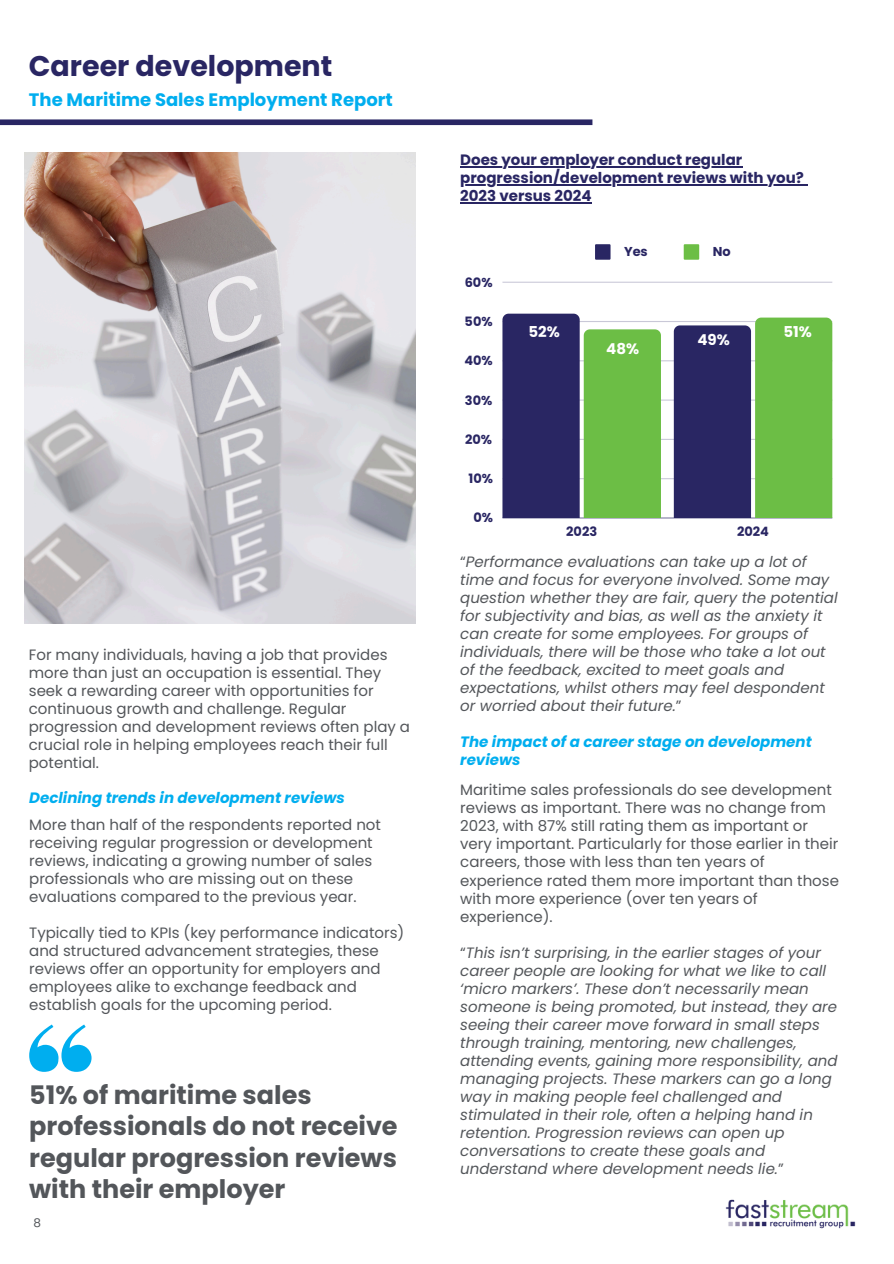
<style>
.page{position:relative;width:894px;height:1264px;background:#fff}
.page>*{position:absolute;margin:0;border:0;box-sizing:border-box;transform-origin:0 0}
.t1{font:700 28.5px "Poppins";color:#292663}
.t2{font:700 25.5px/31.5px "Poppins";color:#53565a}
.t3{font:700 18px "Poppins";color:#00aeef}
.t4{font:15px/18px "Poppins";color:#53565a}
.t5{font:italic 15px/18px "Poppins";color:#53565a}
.t6{font:700 15px/18px "Poppins";color:#292663}
.t7{font:italic 700 15px/18px "Poppins";color:#00aeef}
.t8{font:700 15px "Poppins";color:#fff}
.t9{font:700 12.9px "Poppins";color:#292663}
.t10{font:12px "Poppins";color:#53565a}
.s1{font-style:normal}
</style>
<div class="page">
<div style="left:0;top:119px;width:592px;height:6px;background:#292663"></div>
<img style="left:725px;top:1199px;width:131px;height:30px">
<img style="left:25px;top:152px;width:390px;height:471px">
<hr style="left:460px;top:166px;width:282px;height:1px;background:#292663">
<hr style="left:460px;top:184px;width:343px;height:1px;background:#292663">
<hr style="left:460px;top:202px;width:131px;height:1px;background:#292663">
<svg style="left:29px;top:1024px;width:62px;height:47px"></svg>
<svg style="left:595px;top:244px;width:15px;height:16px"></svg>
<svg style="left:683px;top:244px;width:16px;height:16px"></svg>
<hr style="left:502px;top:517px;width:330px;height:1px;background:#292663;opacity:.6">
<hr style="left:502px;top:478px;width:330px;height:1px;background:#292663;opacity:.25">
<hr style="left:502px;top:439px;width:330px;height:1px;background:#292663;opacity:.25">
<hr style="left:502px;top:399px;width:330px;height:1px;background:#292663;opacity:.25">
<hr style="left:502px;top:360px;width:330px;height:1px;background:#292663;opacity:.25">
<hr style="left:502px;top:321px;width:330px;height:1px;background:#c9c8d7">
<hr style="left:502px;top:282px;width:330px;height:1px;background:#d5d4e0">
<svg style="left:502px;top:314px;width:158px;height:204px;background:#557860"></svg>
<svg style="left:673px;top:317px;width:159px;height:201px;background:#547a5c"></svg>
<h4 class="t1" style="left:29px;top:46px;width:305px">Career development</h4>
<h4 class="t3" style="left:29px;top:87px;width:365px">The Maritime Sales Employment Report</h4>
<h4 class="t4" style="left:29px;top:645px;width:382px">For many individuals, having a job that provides more than just an occupation is essential. They seek a rewarding career with opportunities for continuous growth and challenge. Regular progression and development reviews often play a crucial role in helping employees reach their full potential.</h4>
<h4 class="t7" style="left:29px;top:789px;width:317px">Declining trends in development reviews</h4>
<p class="t4" style="left:29px;top:816px;width:353px">More than half of the respondents reported not receiving regular progression or development reviews, indicating a growing number of sales professionals who are missing out on these evaluations compared to the previous year.</p>
<p class="t4" style="left:29px;top:924px;width:376px">Typically tied to KPIs (key performance indicators) and structured advancement strategies, these reviews offer an opportunity for employers and employees alike to exchange feedback and establish goals for the upcoming period.</p>
<p class="t2" style="left:29px;top:1079px;width:370px">51% of maritime sales professionals do not receive regular progression reviews with their employer</p>
<h1 class="t10" style="left:33px;top:1214px;width:9px">8</h1>
<h4 class="t6" style="left:460px;top:151px;width:283px">Does your employer conduct regular</h4>
<h4 class="t6" style="left:460px;top:169px;width:345px">progression/development reviews with you?<br>2023 versus 2024</h4>
<p class="t9" style="left:464px;top:273px;width:29px">60%</p>
<p class="t9" style="left:464px;top:312px;width:29px">50%</p>
<p class="t9" style="left:464px;top:352px;width:30px">40%</p>
<p class="t9" style="left:465px;top:391px;width:29px">30%</p>
<p class="t9" style="left:465px;top:430px;width:28px">20%</p>
<p class="t9" style="left:468px;top:469px;width:26px">10%</p>
<p class="t9" style="left:473px;top:509px;width:21px">0%</p>
<p class="t8" style="left:528px;top:321px;width:33px">52%</p>
<p class="t9" style="left:624px;top:243px;width:25px">Yes</p>
<p class="t9" style="left:712px;top:243px;width:19px">No</p>
<h2 class="t8" style="left:606px;top:338px;width:34px">48%</h2>
<p class="t8" style="left:697px;top:330px;width:34px">49%</p>
<p class="t8" style="left:783px;top:321px;width:30px">51%</p>
<p class="t9" style="left:566px;top:522px;width:32px">2023</p>
<p class="t9" style="left:737px;top:522px;width:33px">2024</p>
<p class="t5" style="left:460px;top:552px;width:379px"><span class="s1">“</span>Performance evaluations can take up a lot of time and focus for everyone involved. Some may question whether they are fair, query the potential for subjectivity and bias, as well as the anxiety it can create for some employees. For groups of individuals, there will be those who take a lot out of the feedback, excited to meet goals and expectations, whilst others may feel despondent or worried about their future.<span class="s1">”</span></p>
<h4 class="t7" style="left:460px;top:732px;width:353px">The impact of a career stage on development reviews</h4>
<p class="t4" style="left:460px;top:781px;width:380px">Maritime sales professionals do see development reviews as important. There was no change from 2023, with 87% still rating them as important or very important. Particularly for those earlier in their careers, those with less than ten years of experience rated them more important than those with more experience (over ten years of experience).</p>
<p class="t5" style="left:460px;top:943px;width:379px"><span class="s1">“</span>This isn’t surprising, in the earlier stages of your career people are looking for what we like to call ‘micro markers’. These don’t necessarily mean someone is being promoted, but instead, they are seeing their career move forward in small steps through training, mentoring, new challenges, attending events, gaining more responsibility, and managing projects. These markers can go a long way in making people feel challenged and stimulated in their role, often a helping hand in retention. Progression reviews can open up conversations to create these goals and understand where development needs lie.<span class="s1">”</span></p>
</div>
